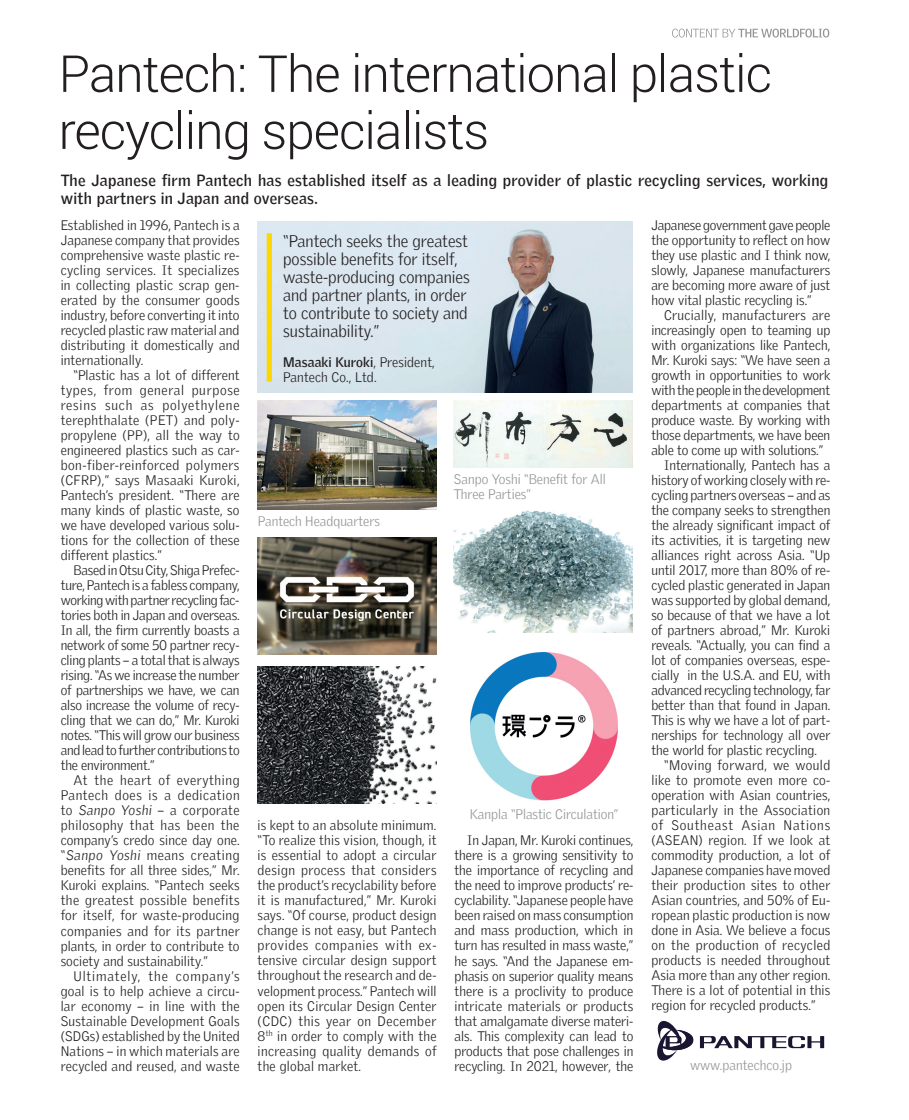
<style>
.page{position:relative;width:909px;height:1120px;background:#fff}
.page>*{position:absolute;margin:0;border:0;box-sizing:border-box;transform-origin:0 0}
.t1{font:300 51px/57px "Roboto";letter-spacing:-.02em;color:#231f20}
.t2{font:300 16.5px/18px "Griffith Gothic";color:#231f20}
.t3{font:700 15.75px/18px "Griffith Gothic";letter-spacing:.02em;color:#231f20}
.t4{font:300 13.5px/15px "Griffith Gothic";color:#231f20;text-align:justify}
.t5{font:300 13.5px "Griffith Gothic";letter-spacing:.02em;color:#231f20}
.t6{font:300 13.5px/15px "Griffith Gothic";color:#939598}
.t7{font:300 13.5px "Griffith Gothic";letter-spacing:.025em;color:#231f20}
.t8{font:300 13.5px "Griffith Gothic";letter-spacing:.035em;color:#231f20}
.t9{font:300 13.5px "Griffith Gothic";letter-spacing:.06em;color:#231f20}
.t10{font:300 13.5px "Griffith Gothic";letter-spacing:.03em;color:#231f20}
.s1{font-weight:700}
</style>
<div class="page">
<svg style="left:672px;top:29px;width:157px;height:9px"></svg>
<img style="left:257px;top:221px;width:376px;height:172px">
<svg style="left:700px;top:1036px;width:124px;height:12px"></svg>
<svg style="left:657px;top:1021px;width:36px;height:40px"></svg>
<div style="left:267px;top:233px;width:5px;height:148px;background:#fed702"></div>
<img style="left:258px;top:666px;width:179px;height:137px">
<img style="left:454px;top:510px;width:179px;height:122px">
<img style="left:257px;top:537px;width:179px;height:117px">
<img style="left:258px;top:400px;width:179px;height:109px">
<img style="left:454px;top:400px;width:179px;height:67px">
<img style="left:471px;top:653px;width:146px;height:148px">
<h1 class="t1" style="left:59px;top:43px;width:715px">Pantech: The international plastic recycling specialists</h1>
<p class="t3" style="left:61px;top:171px;width:769px">The Japanese firm Pantech has established itself as a leading provider of plastic recycling services, working with partners in Japan and overseas.</p>
<p class="t4" style="left:61px;top:217px;width:180px">Established in 1996, Pantech is a Japanese company that provides comprehensive waste plastic re&shy;cycling services. It specializes in collecting plastic scrap gen&shy;erated by the consumer goods industry, before converting it into recycled plastic raw material and distributing it domestically and internationally.</p>
<p class="t4" style="left:61px;top:367px;width:181px;text-indent:13px">“Plastic has a lot of different types, from general purpose resins such as polyethylene terephthalate (PET) and poly&shy;propylene (PP), all the way to engineered plastics such as car&shy;bon-fiber-reinforced polymers (CFRP),” says Masaaki Kuroki, Pantech’s president. “There are many kinds of plastic waste, so we have developed various solu&shy;tions for the collection of these different plastics.”</p>
<p class="t4" style="left:61px;top:562px;width:180px;text-indent:13px">Based in Otsu City, Shiga Prefec&shy;ture, Pantech is a fabless company, working with partner recycling fac&shy;tories both in Japan and overseas.<br>In all, the firm currently boasts a network of some 50 partner recy&shy;cling plants – a total that is always rising. “As we increase the number of partnerships we have, we can also increase the volume of recy&shy;cling that we can do,” Mr. Kuroki notes. “This will grow our business and lead to further contributions to the environment.”</p>
<p class="t4" style="left:61px;top:772px;width:181px;text-indent:13px">At the heart of everything Pantech does is a dedication to Sanpo Yoshi – a corporate philosophy that has been the company’s credo since day one. “Sanpo Yoshi means creating benefits for all three sides,” Mr.<br>Kuroki explains. “Pantech seeks the greatest possible benefits for itself, for waste-producing companies and for its partner plants, in order to contribute to society and sustainability.”</p>
<p class="t4" style="left:61px;top:967px;width:180px;text-indent:13px">Ultimately, the company’s goal is to help achieve a circu&shy;lar economy – in line with the Sustainable Development Goals (SDGs) established by the United Nations – in which materials are recycled and reused, and waste</p>
<p class="t2" style="left:283px;top:231px;width:188px">“Pantech seeks the greatest possible benefits for itself, waste-producing companies and partner plants, in order to contribute to society and sustainability.”</p>
<p class="t4" style="left:283px;top:354px;width:153px"><span class="s1">Masaaki Kuroki</span>, President,<br>Pantech Co., Ltd.</p>
<p class="t6" style="left:258px;top:513px;width:123px">Pantech Headquarters</p>
<p class="t6" style="left:454px;top:471px;width:153px">Sanpo Yoshi “Benefit for All<br>Three Parties”</p>
<p class="t4" style="left:258px;top:817px;width:180px">is kept to an absolute minimum. “To realize this vision, though, it is essential to adopt a circular design process that considers the product’s recyclability before it is manufactured,” Mr. Kuroki says. “Of course, product design change is not easy, but Pantech provides companies with ex&shy;tensive circular design support throughout the research and de&shy;velopment process.” Pantech will open its Circular Design Center (CDC) this year on December 8<sup>th</sup> in order to comply with the increasing quality demands of the global market.</p>
<p class="t6" style="left:470px;top:806px;width:150px">Kanpla “Plastic Circulation”</p>
<p class="t4" style="left:454px;top:832px;width:180px;text-indent:13px">In Japan, Mr. Kuroki continues, there is a growing sensitivity to the importance of recycling and the need to improve products’ re&shy;cyclability. “Japanese people have been raised on mass consumption and mass production, which in turn has resulted in mass waste,” he says. “And the Japanese em&shy;phasis on superior quality means there is a proclivity to produce intricate materials or products that amalgamate diverse materi&shy;als. This complexity can lead to products that pose challenges in recycling. In 2021, however, the</p>
<p class="t4" style="left:651px;top:217px;width:181px">Japanese government gave people the opportunity to reflect on how they use plastic and I think now, slowly, Japanese manufacturers are becoming more aware of just how vital plastic recycling is.”</p>
<p class="t7" style="left:664px;top:307px;width:168px">Crucially, manufacturers are</p>
<p class="t4" style="left:651px;top:322px;width:180px">increasingly open to teaming up</p>
<p class="t4" style="left:651px;top:337px;width:180px">with organizations like Pantech,</p>
<p class="t4" style="left:651px;top:352px;width:180px">Mr. Kuroki says: “We have seen a</p>
<p class="t4" style="left:651px;top:367px;width:180px">growth in opportunities to work</p>
<p class="t4" style="left:651px;top:382px;width:180px">with the people in the development</p>
<p class="t4" style="left:651px;top:397px;width:180px">departments at companies that</p>
<p class="t4" style="left:651px;top:412px;width:180px">produce waste. By working with</p>
<p class="t4" style="left:651px;top:427px;width:180px">those departments, we have been</p>
<p class="t4" style="left:651px;top:442px;width:173px">able to come up with solutions.”</p>
<p class="t4" style="left:664px;top:457px;width:168px">Internationally, Pantech has a</p>
<p class="t4" style="left:651px;top:472px;width:180px">history of working closely with re-</p>
<p class="t4" style="left:651px;top:487px;width:180px">cycling partners overseas – and as</p>
<p class="t4" style="left:651px;top:502px;width:180px">the company seeks to strengthen</p>
<p class="t4" style="left:651px;top:517px;width:180px">the already significant impact of</p>
<p class="t4" style="left:651px;top:532px;width:180px">its activities, it is targeting new</p>
<p class="t4" style="left:651px;top:547px;width:180px">alliances right across Asia. “Up</p>
<p class="t4" style="left:651px;top:562px;width:180px">until 2017, more than 80% of re-</p>
<p class="t4" style="left:651px;top:577px;width:180px">cycled plastic generated in Japan</p>
<p class="t4" style="left:651px;top:592px;width:180px">was supported by global demand,</p>
<p class="t4" style="left:651px;top:607px;width:180px">so because of that we have a lot</p>
<p class="t4" style="left:651px;top:622px;width:180px">of partners abroad,” Mr. Kuroki</p>
<p class="t4" style="left:651px;top:637px;width:180px">reveals. “Actually, you can find a</p>
<p class="t4" style="left:651px;top:652px;width:180px">lot of companies overseas, espe-</p>
<p class="t4" style="left:651px;top:667px;width:180px">cially in the U.S.A. and EU, with</p>
<p class="t4" style="left:651px;top:682px;width:180px">advanced recycling technology, far</p>
<p class="t4" style="left:651px;top:697px;width:180px">better than that found in Japan.</p>
<p class="t4" style="left:651px;top:712px;width:180px">This is why we have a lot of part-</p>
<p class="t4" style="left:651px;top:727px;width:180px">nerships for technology all over</p>
<p class="t4" style="left:651px;top:742px;width:167px">the world for plastic recycling.</p>
<p class="t10" style="left:664px;top:757px;width:168px">“Moving forward, we would</p>
<p class="t5" style="left:651px;top:772px;width:180px">like to promote even more co-</p>
<p class="t4" style="left:651px;top:787px;width:180px">operation with Asian countries,</p>
<p class="t7" style="left:651px;top:802px;width:180px">particularly in the Association</p>
<p class="t9" style="left:651px;top:817px;width:180px">of Southeast Asian Nations</p>
<p class="t5" style="left:651px;top:832px;width:180px">(ASEAN) region. If we look at</p>
<p class="t4" style="left:651px;top:847px;width:180px">commodity production, a lot of</p>
<p class="t4" style="left:651px;top:862px;width:180px">Japanese companies have moved</p>
<p class="t5" style="left:651px;top:877px;width:180px">their production sites to other</p>
<p class="t4" style="left:651px;top:892px;width:180px">Asian countries, and 50% of Eu-</p>
<p class="t4" style="left:651px;top:907px;width:180px">ropean plastic production is now</p>
<p class="t4" style="left:651px;top:922px;width:180px">done in Asia. We believe a focus</p>
<p class="t8" style="left:651px;top:937px;width:180px">on the production of recycled</p>
<p class="t5" style="left:651px;top:952px;width:180px">products is needed throughout</p>
<p class="t4" style="left:651px;top:967px;width:180px">Asia more than any other region.</p>
<p class="t4" style="left:651px;top:982px;width:180px">There is a lot of potential in this</p>
<p class="t4" style="left:651px;top:997px;width:166px">region for recycled products.”</p>
<p class="t6" style="left:690px;top:1057px;width:103px">www.pantechco.jp</p>
</div>
